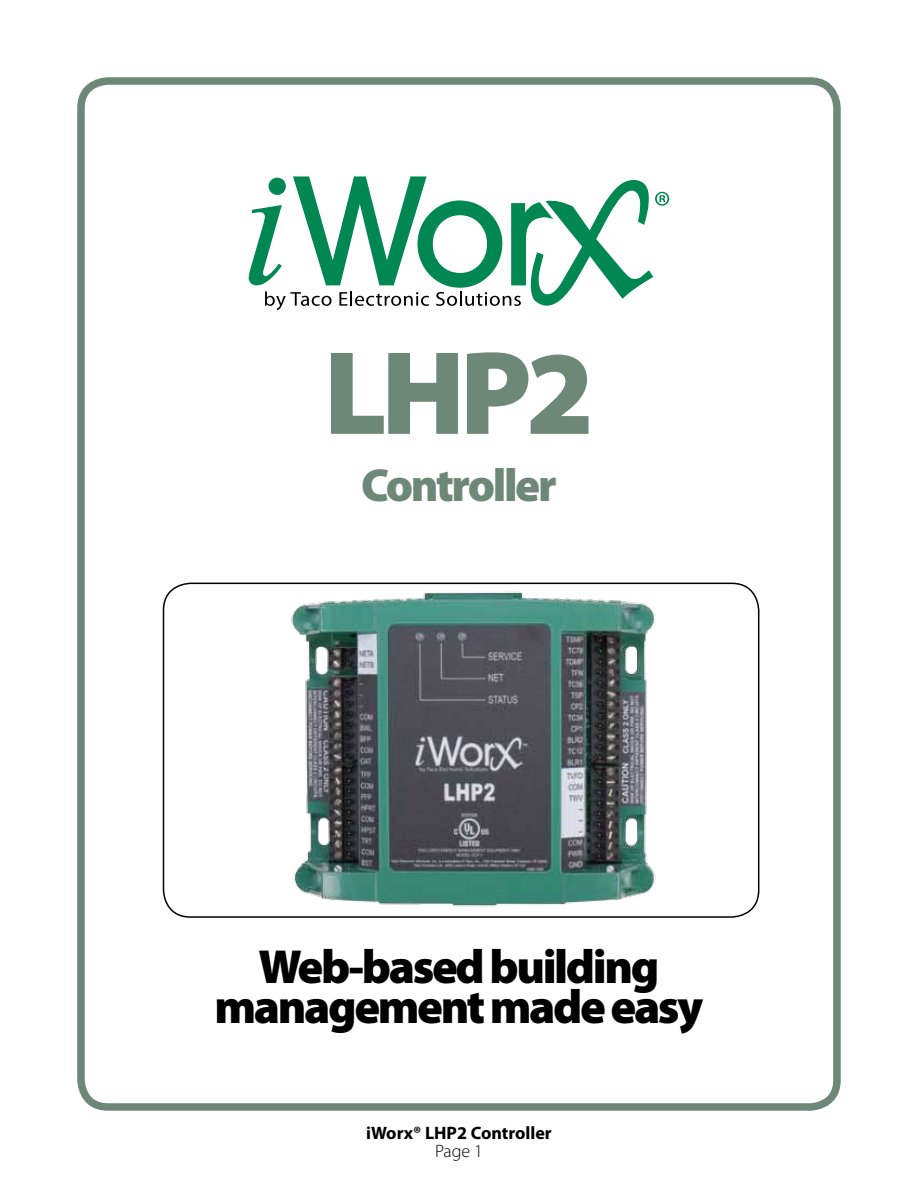
<style>
.page{position:relative;width:918px;height:1188px;background:#fff}
.page>*{position:absolute;margin:0;border:0;box-sizing:border-box;transform-origin:0 0}
.t1{font:900 120px "Myriad Pro";color:#6e8878}
.t2{font:900 48px/40.5px "Myriad Pro";letter-spacing:-.05em;color:#000;text-align:center}
.t3{font:900 46.5px "Myriad Pro";letter-spacing:-.05em;color:#6e8878}
.t4{font:700 18px "Myriad Pro";color:#000}
.t5{font:300 18px "Myriad Pro";color:#000}
</style>
<div class="page">
<div style="left:77px;top:77px;width:764px;height:1034px;border:8px solid #6e8878;border-radius:27px"></div>
<svg style="left:249px;top:176px;width:420px;height:134px"></svg>
<img style="left:291px;top:591px;width:365px;height:316px">
<div style="left:163px;top:583px;width:596px;height:335px;border:2px solid #000;border-radius:27px"></div>
<h1 class="t1" style="left:324px;top:313px;width:272px">LHP2</h1>
<p class="t3" style="left:361px;top:455px;width:197px">Controller</p>
<p class="t2" style="left:215px;top:944px;width:490px">Web-based building management made easy</p>
<p class="t4" style="left:366px;top:1121px;width:187px">iWorx® LHP2 Controller</p>
<p class="t5" style="left:435px;top:1140px;width:49px">Page 1</p>
</div>
